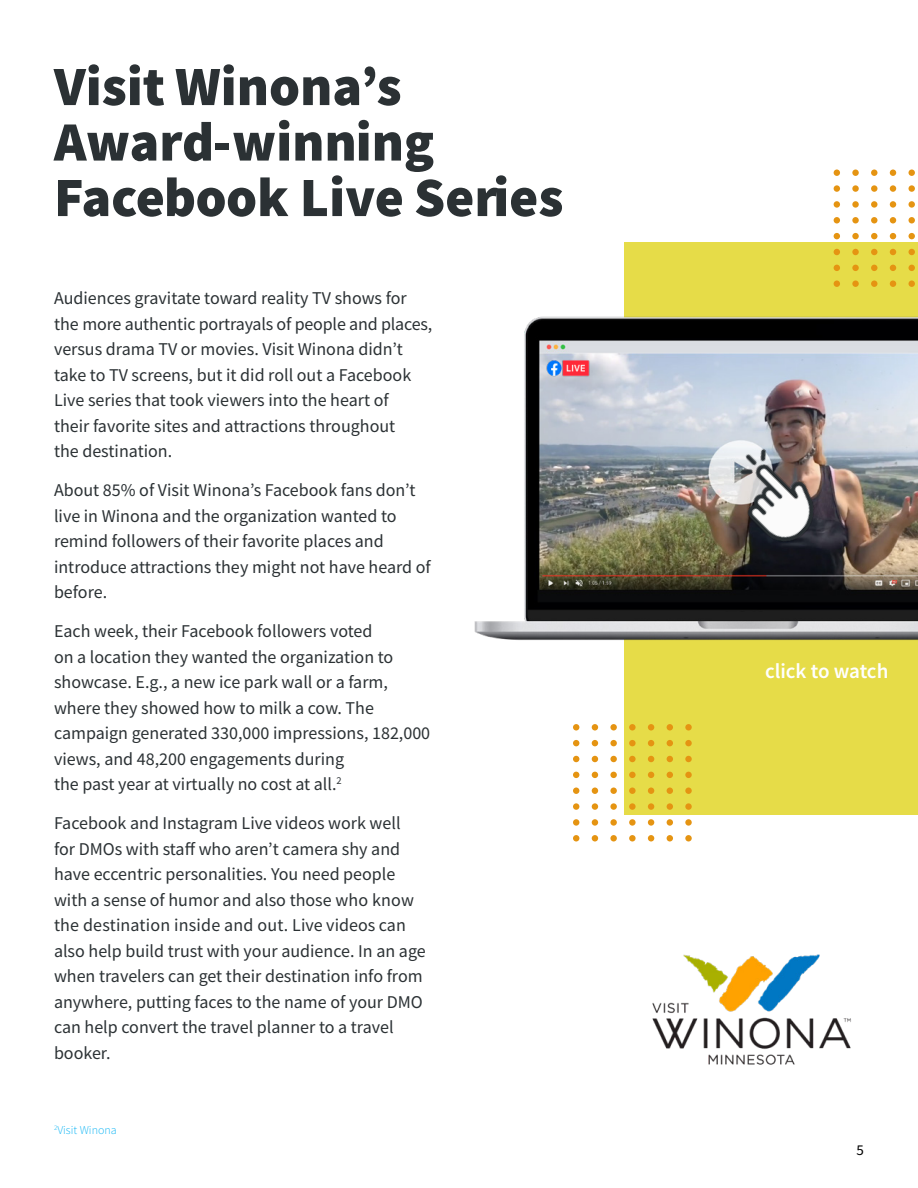
<style>
.page{position:relative;width:918px;height:1188px;background:#fff}
.page>*{position:absolute;margin:0;border:0;box-sizing:border-box;transform-origin:0 0}
.t1{font:55.5px/55.5px "Source Sans Variable";color:#2b3134}
.t2{font:600 21px "Source Sans Pro";color:#fff}
.t3{font:18px/25.5px "Source Sans Pro";color:#2b3134}
.t4{font:15px "Source Sans Pro";color:#000}
.t5{font:300 12px "Source Sans Pro";color:#10b5f5}
</style>
<div class="page">
<div style="left:624px;top:242px;width:294px;height:572px;background:#e6dc48"></div>
<img style="left:652px;top:954px;width:199px;height:111px">
<img style="left:474px;top:316px;width:444px;height:324px">
<img style="left:700px;top:421px;width:148px;height:148px">
<svg style="left:834px;top:170px;width:6px;height:6px"></svg>
<div style="left:852px;top:170px;width:7px;height:6px;background:#e59412;border-radius:50%"></div>
<svg style="left:871px;top:170px;width:6px;height:6px"></svg>
<svg style="left:890px;top:170px;width:6px;height:6px"></svg>
<svg style="left:909px;top:170px;width:6px;height:6px"></svg>
<div style="left:834px;top:185px;width:6px;height:7px;background:#e59412;border-radius:50%"></div>
<svg style="left:852px;top:185px;width:7px;height:7px"></svg>
<div style="left:871px;top:185px;width:6px;height:7px;background:#e59412;border-radius:50%"></div>
<div style="left:890px;top:185px;width:6px;height:7px;background:#e59412;border-radius:50%"></div>
<div style="left:909px;top:185px;width:6px;height:7px;background:#e59412;border-radius:50%"></div>
<div style="left:834px;top:201px;width:6px;height:7px;background:#e59412;border-radius:50%"></div>
<svg style="left:852px;top:201px;width:7px;height:7px"></svg>
<div style="left:871px;top:201px;width:6px;height:7px;background:#e59412;border-radius:50%"></div>
<div style="left:890px;top:201px;width:6px;height:7px;background:#e59412;border-radius:50%"></div>
<div style="left:909px;top:201px;width:6px;height:7px;background:#e59412;border-radius:50%"></div>
<svg style="left:834px;top:217px;width:6px;height:6px"></svg>
<div style="left:852px;top:217px;width:7px;height:6px;background:#e59412;border-radius:50%"></div>
<svg style="left:871px;top:217px;width:6px;height:6px"></svg>
<svg style="left:890px;top:217px;width:6px;height:6px"></svg>
<svg style="left:909px;top:217px;width:6px;height:6px"></svg>
<svg style="left:834px;top:233px;width:6px;height:6px"></svg>
<div style="left:852px;top:233px;width:7px;height:6px;background:#e59412;border-radius:50%"></div>
<svg style="left:871px;top:233px;width:6px;height:6px"></svg>
<svg style="left:890px;top:233px;width:6px;height:6px"></svg>
<svg style="left:909px;top:233px;width:6px;height:6px"></svg>
<svg style="left:834px;top:249px;width:6px;height:6px"></svg>
<div style="left:852px;top:249px;width:7px;height:6px;background:#e59412;border-radius:50%"></div>
<svg style="left:871px;top:249px;width:6px;height:6px"></svg>
<svg style="left:890px;top:249px;width:6px;height:6px"></svg>
<svg style="left:909px;top:249px;width:6px;height:6px"></svg>
<svg style="left:834px;top:265px;width:6px;height:6px"></svg>
<div style="left:852px;top:265px;width:7px;height:6px;background:#e59412;border-radius:50%"></div>
<svg style="left:871px;top:265px;width:6px;height:6px"></svg>
<svg style="left:890px;top:265px;width:6px;height:6px"></svg>
<svg style="left:909px;top:265px;width:6px;height:6px"></svg>
<div style="left:834px;top:280px;width:6px;height:7px;background:#e59412;border-radius:50%"></div>
<div style="left:852px;top:280px;width:7px;height:7px;background:#e59412;border-radius:50%"></div>
<div style="left:871px;top:280px;width:6px;height:7px;background:#e59412;border-radius:50%"></div>
<div style="left:890px;top:280px;width:6px;height:7px;background:#e59412;border-radius:50%"></div>
<div style="left:909px;top:280px;width:6px;height:7px;background:#e59412;border-radius:50%"></div>
<img style="left:546px;top:360px;width:43px;height:17px">
<div style="left:573px;top:724px;width:6px;height:7px;background:#e59412;border-radius:50%"></div>
<div style="left:592px;top:724px;width:6px;height:7px;background:#e59412;border-radius:50%"></div>
<div style="left:610px;top:724px;width:7px;height:7px;background:#e59412;border-radius:50%"></div>
<div style="left:629px;top:724px;width:7px;height:7px;background:#e59412;border-radius:50%"></div>
<div style="left:648px;top:724px;width:6px;height:7px;background:#e59412;border-radius:50%"></div>
<div style="left:667px;top:724px;width:6px;height:7px;background:#e59412;border-radius:50%"></div>
<div style="left:685px;top:724px;width:7px;height:7px;background:#e59412;border-radius:50%"></div>
<svg style="left:573px;top:740px;width:6px;height:6px"></svg>
<svg style="left:592px;top:740px;width:6px;height:6px"></svg>
<div style="left:610px;top:740px;width:7px;height:6px;background:#e59412;border-radius:50%"></div>
<div style="left:629px;top:740px;width:7px;height:6px;background:#e59412;border-radius:50%"></div>
<svg style="left:648px;top:740px;width:6px;height:6px"></svg>
<svg style="left:667px;top:740px;width:6px;height:6px"></svg>
<div style="left:685px;top:740px;width:7px;height:6px;background:#e59412;border-radius:50%"></div>
<svg style="left:573px;top:756px;width:6px;height:6px"></svg>
<svg style="left:592px;top:756px;width:6px;height:6px"></svg>
<div style="left:610px;top:756px;width:7px;height:6px;background:#e59412;border-radius:50%"></div>
<div style="left:629px;top:756px;width:7px;height:6px;background:#e59412;border-radius:50%"></div>
<svg style="left:648px;top:756px;width:6px;height:6px"></svg>
<svg style="left:667px;top:756px;width:6px;height:6px"></svg>
<div style="left:685px;top:756px;width:7px;height:6px;background:#e59412;border-radius:50%"></div>
<svg style="left:573px;top:772px;width:6px;height:6px"></svg>
<svg style="left:592px;top:772px;width:6px;height:6px"></svg>
<div style="left:610px;top:772px;width:7px;height:6px;background:#e59412;border-radius:50%"></div>
<div style="left:629px;top:772px;width:7px;height:6px;background:#e59412;border-radius:50%"></div>
<svg style="left:648px;top:772px;width:6px;height:6px"></svg>
<svg style="left:667px;top:772px;width:6px;height:6px"></svg>
<div style="left:685px;top:772px;width:7px;height:6px;background:#e59412;border-radius:50%"></div>
<svg style="left:573px;top:788px;width:6px;height:6px"></svg>
<svg style="left:592px;top:788px;width:6px;height:6px"></svg>
<div style="left:610px;top:788px;width:7px;height:6px;background:#e59412;border-radius:50%"></div>
<div style="left:629px;top:788px;width:7px;height:6px;background:#e59412;border-radius:50%"></div>
<svg style="left:648px;top:788px;width:6px;height:6px"></svg>
<svg style="left:667px;top:788px;width:6px;height:6px"></svg>
<div style="left:685px;top:788px;width:7px;height:6px;background:#e59412;border-radius:50%"></div>
<div style="left:573px;top:803px;width:6px;height:7px;background:#e59412;border-radius:50%"></div>
<div style="left:592px;top:803px;width:6px;height:7px;background:#e59412;border-radius:50%"></div>
<div style="left:610px;top:803px;width:7px;height:7px;background:#e59412;border-radius:50%"></div>
<div style="left:629px;top:803px;width:7px;height:7px;background:#e59412;border-radius:50%"></div>
<div style="left:648px;top:803px;width:6px;height:7px;background:#e59412;border-radius:50%"></div>
<div style="left:667px;top:803px;width:6px;height:7px;background:#e59412;border-radius:50%"></div>
<div style="left:685px;top:803px;width:7px;height:7px;background:#e59412;border-radius:50%"></div>
<div style="left:573px;top:819px;width:6px;height:7px;background:#e59412;border-radius:50%"></div>
<div style="left:592px;top:819px;width:6px;height:7px;background:#e59412;border-radius:50%"></div>
<div style="left:610px;top:819px;width:7px;height:7px;background:#e59412;border-radius:50%"></div>
<div style="left:629px;top:819px;width:7px;height:7px;background:#e59412;border-radius:50%"></div>
<div style="left:648px;top:819px;width:6px;height:7px;background:#e59412;border-radius:50%"></div>
<div style="left:667px;top:819px;width:6px;height:7px;background:#e59412;border-radius:50%"></div>
<svg style="left:685px;top:819px;width:7px;height:7px"></svg>
<svg style="left:573px;top:835px;width:6px;height:6px"></svg>
<svg style="left:592px;top:835px;width:6px;height:6px"></svg>
<div style="left:610px;top:835px;width:7px;height:6px;background:#e59412;border-radius:50%"></div>
<div style="left:629px;top:835px;width:7px;height:6px;background:#e59412;border-radius:50%"></div>
<svg style="left:648px;top:835px;width:6px;height:6px"></svg>
<svg style="left:667px;top:835px;width:6px;height:6px"></svg>
<div style="left:685px;top:835px;width:7px;height:6px;background:#e59412;border-radius:50%"></div>
<div style="left:717px;top:612px;width:60px;height:8px;background:#1e1e1e"></div>
<h1 class="t1" style="left:54px;top:59px;width:511px">Visit Winona’s<br>Award-winning<br>Facebook Live Series</h1>
<p class="t3" style="left:54px;top:285px;width:380px">Audiences gravitate toward reality TV shows for the more authentic portrayals of people and places, versus drama TV or movies. Visit Winona didn’t take to TV screens, but it did roll out a Facebook Live series that took viewers into the heart of<br>their favorite sites and attractions throughout<br>the destination.</p>
<p class="t3" style="left:54px;top:478px;width:378px">About 85% of Visit Winona’s Facebook fans don’t live in Winona and the organization wanted to remind followers of their favorite places and introduce attractions they might not have heard of before.</p>
<p class="t3" style="left:54px;top:619px;width:378px">Each week, their Facebook followers voted<br>on a location they wanted the organization to showcase. E.g., a new ice park wall or a farm, where they showed how to milk a cow. The campaign generated 330,000 impressions, 182,000 views, and 48,200 engagements during<br>the past year at virtually no cost at all.<sup>2</sup></p>
<p class="t3" style="left:54px;top:810px;width:373px">Facebook and Instagram Live videos work well for DMOs with staff who aren’t camera shy and have eccentric personalities. You need people with a sense of humor and also those who know the destination inside and out. Live videos can also help build trust with your audience. In an age when travelers can get their destination info from anywhere, putting faces to the name of your DMO can help convert the travel planner to a travel booker.</p>
<p class="t5" style="left:54px;top:1123px;width:64px"><sup>2</sup>Visit Winona</p>
<p class="t2" style="left:765px;top:657px;width:125px">click to watch</p>
<p class="t4" style="left:857px;top:1140px;width:9px">5</p>
</div>
